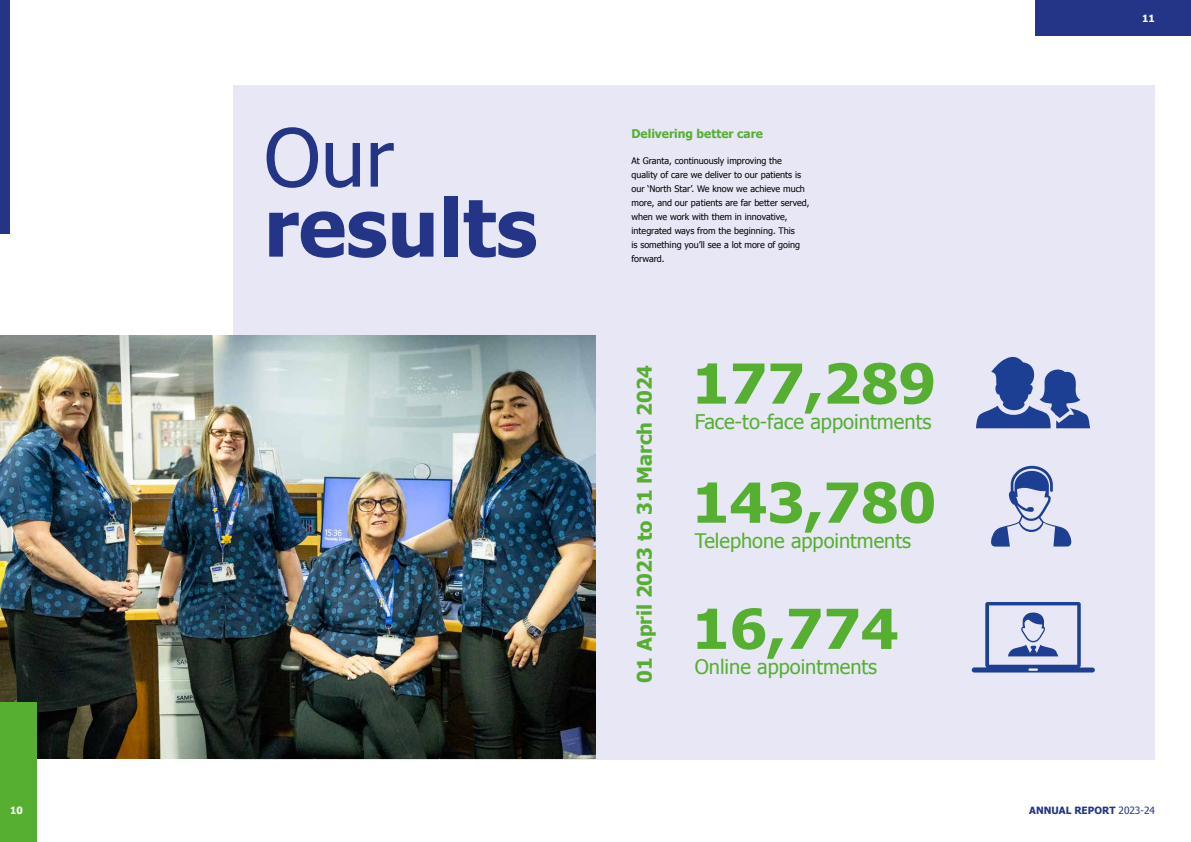
<style>
.page{position:relative;width:1191px;height:842px;background:#fff}
.page>*{position:absolute;margin:0;border:0;box-sizing:border-box;transform-origin:0 0}
.t1{font:700 80px "Tahoma";color:#243588}
.t2{font:80px "Tahoma";color:#243588}
.t3{font:700 55.1px/119px "Tahoma";color:#56af31;scale:1.07 1}
.t4{font:20.2px "Tahoma";color:#56af31}
.t5{font:20px "Tahoma";color:#56af31}
.t6{font:700 20px "Tahoma";color:#56af31}
.t7{font:700 12px "Tahoma";color:#56af31}
.t8{font:700 10px "Tahoma";color:#243588}
.t9{font:700 10px "Tahoma";color:#fff}
.t10{font:9px/14px "Tahoma";color:#000}
.s1{font-weight:400}
</style>
<div class="page">
<div style="left:1034px;top:0;width:157px;height:36px;background:#243588"></div>
<div style="left:234px;top:85px;width:921px;height:675px;background:#e8e7f5"></div>
<img style="left:0;top:336px;width:595px;height:422px">
<div style="left:0;top:0;width:10px;height:234px;background:#243588"></div>
<svg style="left:991px;top:466px;width:81px;height:81px"></svg>
<svg style="left:971px;top:602px;width:123px;height:70px"></svg>
<svg style="left:976px;top:356px;width:114px;height:72px"></svg>
<div style="left:0;top:702px;width:36px;height:140px;background:#56af31"></div>
<p class="t9" style="left:10px;top:803px;width:14px">10</p>
<h1 class="t2" style="left:264px;top:104px;width:132px">Our</h1>
<h1 class="t1" style="left:264px;top:171px;width:275px">results</h1>
<h3 class="t7" style="left:631px;top:125px;width:133px">Delivering better care</h3>
<p class="t10" style="left:631px;top:153px;width:180px">At Granta, continuously improving the quality of care we deliver to our patients is our ‘North Star’. We know we achieve much more, and our patients are far better served, when we work with them in innovative, integrated ways from the beginning. This<br>is something you’ll see a lot more of going forward.</p>
<h3 class="t6" style="left:630px;top:682px;width:319px;rotate:-90deg">01 April 2023 to 31 March 2024</h3>
<h2 class="t3" style="left:692px;top:321px;width:230px">177,289<br>143,780</h2>
<h3 class="t4" style="left:694px;top:408px;width:238px">Face-to-face appointments</h3>
<h3 class="t5" style="left:694px;top:528px;width:218px">Telephone appointments</h3>
<h2 class="t3" style="left:692px;top:566px;width:195px">16,774</h2>
<h3 class="t5" style="left:694px;top:654px;width:184px">Online appointments</h3>
<p class="t9" style="left:1142px;top:12px;width:14px">11</p>
<p class="t8" style="left:1029px;top:803px;width:127px">ANNUAL REPORT <span class="s1">2023-24</span></p>
</div>
